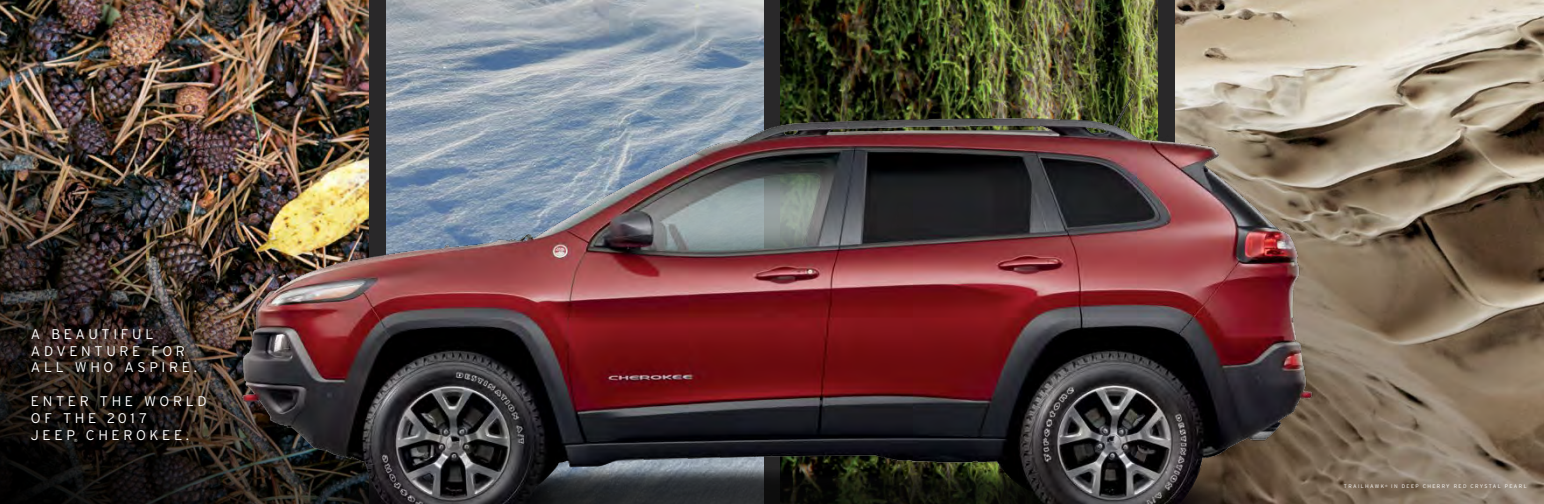
<style>
.page{position:relative;width:1544px;height:504px;background:#fff}
.page>*{position:absolute;margin:0;border:0;box-sizing:border-box;transform-origin:0 0}
.t1{font:300 14px/16.8px "Interstate";letter-spacing:.26em;color:#fff}
.t2{font:300 5.25px "Interstate";letter-spacing:.26em;color:#fff}
.t3{font:300 4.11px "Interstate";color:#fff}
</style>
<div class="page">
<img style="left:386px;top:0;width:377px;height:94px">
<img style="left:780px;top:0;width:378px;height:94px">
<img style="left:1175px;top:0;width:369px;height:504px">
<img style="left:0;top:0;width:369px;height:504px">
<img style="left:241px;top:94px;width:1072px;height:410px">
<p class="t1" style="left:31px;top:325px;width:168px">A BEAUTIFUL<br>ADVENTURE FOR<br>ALL WHO ASPIRE.</p>
<p class="t1" style="left:31px;top:393px;width:177px">ENTER THE WORLD<br>OF THE 2017<br>JEEP</p>
<p class="t3" style="left:74px;top:438px;width:5px">®</p>
<p class="t1" style="left:86px;top:426px;width:105px">CHEROKEE.</p>
<p class="t2" style="left:1343px;top:483px;width:184px">TRAILHAWK<sup>®</sup> IN DEEP CHERRY RED CRYSTAL PEARL</p>
</div>
